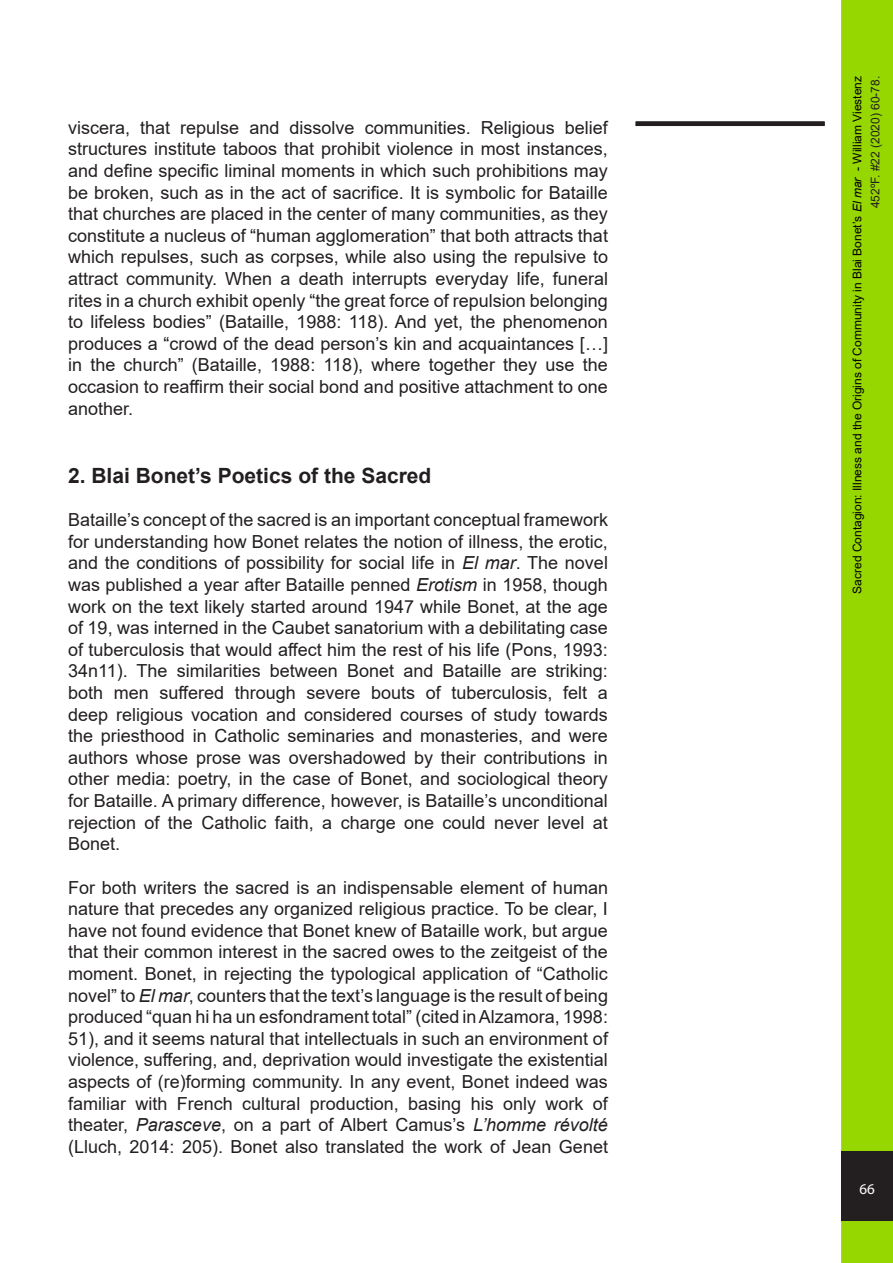
<style>
.page{position:relative;width:893px;height:1263px;background:#fff}
.page>*{position:absolute;margin:0;border:0;box-sizing:border-box;transform-origin:0 0}
.t1{font:700 21px "Arial";color:#231f20}
.t2{font:18px/21.6px "Arial";color:#231f20;text-align:justify}
.t3{font:15px "Myriad Pro";color:#fff}
.t4{font:12px/18px "Arial";color:#000;text-align:right}
.s1{color:#111}
.s2{font-style:italic}
.s3{color:#231f20}
</style>
<div class="page">
<div style="left:841px;top:0;width:52px;height:1263px;background:#97d700;border:3px solid #97d700"></div>
<div style="left:841px;top:1151px;width:52px;height:70px;background:#231f20"></div>
<div style="left:636px;top:121px;width:189px;height:5px;background:#231f20"></div>
<p class="t2" style="left:68px;top:117px;width:541px">viscera, that repulse and dissolve communities. Religious belief structures institute taboos that prohibit violence in most instances, and define specific liminal moments in which such prohibitions may be broken, such as in the act of sacrifice. It is symbolic for Bataille that churches are placed in the center of many communities, as they constitute a nucleus of <span class="s1">“</span>human agglomeration” that both attracts that which repulses, such as corpses, while also using the repulsive to attract community. When a death interrupts everyday life, funeral rites in a church exhibit openly <span class="s1">“</span>the great force of repulsion belonging to lifeless bodies” (Bataille, 1988: 118). And yet, the phenomenon produces a <span class="s1">“</span>crowd of the dead person’s kin and acquaintances […] in the church” (Bataille, 1988: 118), where together they use the occasion to reaffirm their social bond and positive attachment to one another.</p>
<p class="t1" style="left:68px;top:461px;width:365px">2. Blai Bonet’s Poetics of the Sacred</p>
<p class="t2" style="left:68px;top:509px;width:541px">Bataille’s concept of the sacred is an important conceptual framework for understanding how Bonet relates the notion of illness, the erotic, and the conditions of possibility for social life in <span class="s2">El mar</span>. The novel was published a year after Bataille penned <span class="s2">Erotism</span> in 1958, though work on the text likely started around 1947 while Bonet, at the age of 19, was interned in the Caubet sanatorium with a debilitating case of tuberculosis that would affect him the rest of his life (Pons, 1993:<br>34n11). The similarities between Bonet and Bataille are striking: both men suffered through severe bouts of tuberculosis, felt a deep religious vocation and considered courses of study towards the priesthood in Catholic seminaries and monasteries, and were authors whose prose was overshadowed by their contributions in other media: poetry, in the case of Bonet, and sociological theory for Bataille. A primary difference, however, is Bataille’s unconditional rejection of the Catholic faith, a charge one could never level at Bonet.</p>
<p class="t2" style="left:68px;top:876px;width:541px">For both writers the sacred is an indispensable element of human nature that precedes any organized religious practice. To be clear, I have not found evidence that Bonet knew of Bataille work, but argue that their common interest in the sacred owes to the zeitgeist of the moment. Bonet, in rejecting the typological application of “Catholic novel” to <span class="s2">El mar</span>, counters that the text’s language is the result of being produced “quan hi ha un esfondrament total” (cited in Alzamora, 1998:<br>51), and it seems natural that intellectuals in such an environment of violence, suffering, and, deprivation would investigate the existential aspects of (re)forming community. In any event, Bonet indeed was familiar with French cultural production, basing his only work of theater, <span class="s2">Parasceve</span>, on a part of Albert Camus’s <span class="s2">L’homme révolté </span>(Lluch, 2014: 205). Bonet also translated the work of Jean Genet</p>
<p class="t4" style="left:848px;top:594px;width:519px;rotate:-90deg">Sacred Contagion: Illness and the Origins of Community in Blai Bonet’s <span class="s2">El mar</span> - William Viestenz<br><span class="s3">452ºF. #22 (2020) 60-78.</span></p>
<p class="t3" style="left:859px;top:1179px;width:17px">66</p>
</div>
